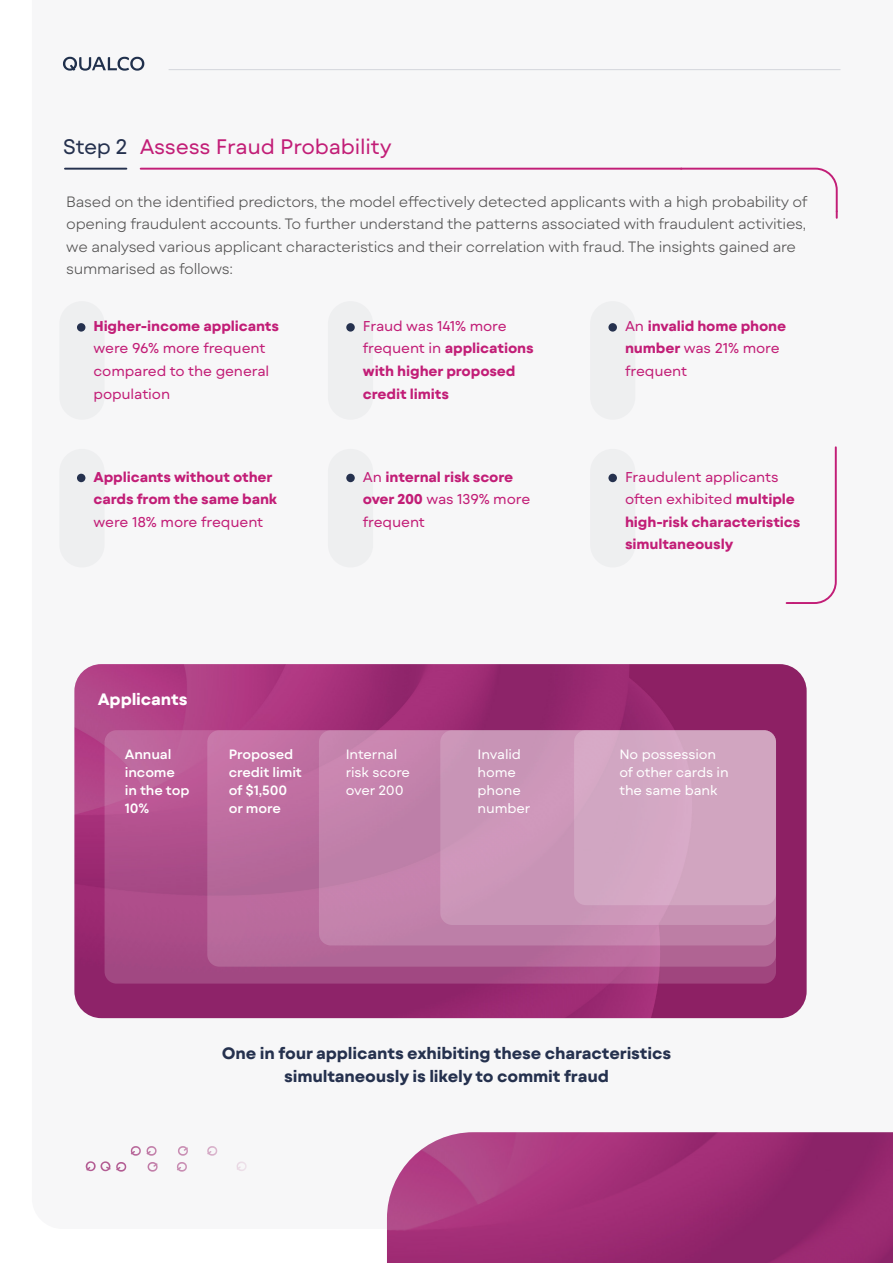
<style>
.page{position:relative;width:893px;height:1263px;background:#fff}
.page>*{position:absolute;margin:0;border:0;box-sizing:border-box;transform-origin:0 0}
.t1{font:21px "Mont Blanc";letter-spacing:-.01em;color:#c21e77}
.t2{font:21px "Mont Blanc";color:#25314e}
.t3{font:700 16.5px/22.5px "Mont Blanc";letter-spacing:-.01em;color:#25314e;text-align:center}
.t4{font:700 16.5px "Mont Blanc";letter-spacing:-.01em;color:#fff}
.t5{font:300 15px/22.5px "Mont Blanc";letter-spacing:-.02em;color:#565555}
.t6{font:700 14.25px/22.5px "Mont Blanc";letter-spacing:-.01em;color:#c21e77}
.t7{font:14.25px/22.5px "Mont Blanc";letter-spacing:-.01em;color:#c21e77}
.t8{font:13.5px/18px "Mont Blanc";letter-spacing:-.01em;color:#fff}
.t9{font:600 13.5px/18px "Mont Blanc";letter-spacing:-.01em;color:#fff}
.s1{font-weight:700}
.s2{font-weight:400}
</style>
<div class="page">
<hr style="left:141px;top:168px;width:540px;height:2px;background:#c21e77">
<hr style="left:65px;top:168px;width:61px;height:2px;background:#25314e">
<svg style="left:679px;top:167px;width:159px;height:51px"></svg>
<div style="left:59px;top:301px;width:46px;height:119px;background:#eeeff0;border-radius:23px"></div>
<div style="left:59px;top:449px;width:46px;height:118px;background:#eeeff0;border-radius:23px"></div>
<div style="left:328px;top:301px;width:45px;height:119px;background:#eeeff0;border-radius:23px"></div>
<div style="left:328px;top:449px;width:45px;height:118px;background:#eeeff0;border-radius:23px"></div>
<div style="left:590px;top:301px;width:45px;height:119px;background:#eeeff0;border-radius:23px"></div>
<div style="left:590px;top:449px;width:45px;height:118px;background:#eeeff0;border-radius:23px"></div>
<img style="left:74px;top:664px;width:733px;height:354px">
<img style="left:387px;top:1132px;width:506px;height:131px">
<div style="left:77px;top:323px;width:8px;height:9px;background:#25314e;border-radius:50%"></div>
<div style="left:77px;top:474px;width:8px;height:8px;background:#25314e;border-radius:50%"></div>
<div style="left:346px;top:323px;width:9px;height:9px;background:#25314e;border-radius:50%"></div>
<div style="left:346px;top:474px;width:9px;height:8px;background:#25314e;border-radius:50%"></div>
<div style="left:608px;top:323px;width:9px;height:9px;background:#25314e;border-radius:50%"></div>
<div style="left:608px;top:474px;width:9px;height:8px;background:#25314e;border-radius:50%"></div>
<div style="left:105px;top:730px;width:671px;height:253px;background:linear-gradient(to bottom,#c1629d,#a14380);border-radius:12px"></div>
<div style="left:207px;top:730px;width:569px;height:237px;background:#b96b9c;border-radius:12px"></div>
<div style="left:319px;top:730px;width:457px;height:215px;background:#c282ab;border-radius:12px"></div>
<div style="left:440px;top:730px;width:336px;height:195px;background:#c895b6;border-radius:12px"></div>
<div style="left:574px;top:730px;width:202px;height:175px;background:#d1a6c2;border-radius:12px"></div>
<svg style="left:207px;top:1146px;width:10px;height:10px"></svg>
<svg style="left:178px;top:1146px;width:10px;height:10px"></svg>
<svg style="left:177px;top:1162px;width:10px;height:10px"></svg>
<svg style="left:86px;top:1146px;width:72px;height:26px"></svg>
<svg style="left:236px;top:1161px;width:11px;height:10px"></svg>
<svg style="left:787px;top:446px;width:50px;height:158px"></svg>
<svg style="left:63px;top:57px;width:81px;height:14px"></svg>
<hr style="left:169px;top:69px;width:671px;height:1px;background:#d3d6dc">
<p class="t2" style="left:63px;top:133px;width:66px">Step 2</p>
<p class="t1" style="left:140px;top:133px;width:253px">Assess Fraud Probability</p>
<p class="t5" style="left:66px;top:191px;width:743px">Based on the identified predictors, the model effectively detected applicants with a high probability of opening fraudulent accounts. To further understand the patterns associated with fraudulent activities, we analysed various applicant characteristics and their correlation with fraud. The insights gained are summarised as follows:</p>
<p class="t7" style="left:94px;top:315px;width:187px"><span class="s1">Higher-income applicants </span>were 96% more frequent compared to the general population</p>
<p class="t6" style="left:94px;top:466px;width:185px">Applicants without other cards from the same bank <span class="s2">were 18% more frequent</span></p>
<p class="t4" style="left:98px;top:688px;width:91px">Applicants</p>
<p class="t6" style="left:363px;top:315px;width:172px"><span class="s2">Fraud was 141% more frequent in</span> applications with higher proposed credit limits</p>
<p class="t6" style="left:363px;top:466px;width:169px"><span class="s2">An</span> internal risk score over 200 <span class="s2">was 139% more frequent</span></p>
<p class="t6" style="left:625px;top:315px;width:163px"><span class="s2">An</span> invalid home phone number <span class="s2">was 21% more frequent</span></p>
<p class="t6" style="left:625px;top:466px;width:177px"><span class="s2">Fraudulent applicants often exhibited</span> multiple high-risk characteristics simultaneously</p>
<p class="t9" style="left:125px;top:745px;width:66px">Annual income in the top<br>10%</p>
<p class="t9" style="left:229px;top:745px;width:75px">Proposed credit limit of $1,500 or more</p>
<p class="t8" style="left:346px;top:745px;width:66px">Internal risk score over 200</p>
<p class="t8" style="left:478px;top:745px;width:54px">Invalid home phone number</p>
<p class="t8" style="left:619px;top:745px;width:111px">No possession of other cards in the same bank</p>
<p class="t3" style="left:222px;top:1043px;width:451px">One in four applicants exhibiting these characteristics simultaneously is likely to commit fraud</p>
</div>
